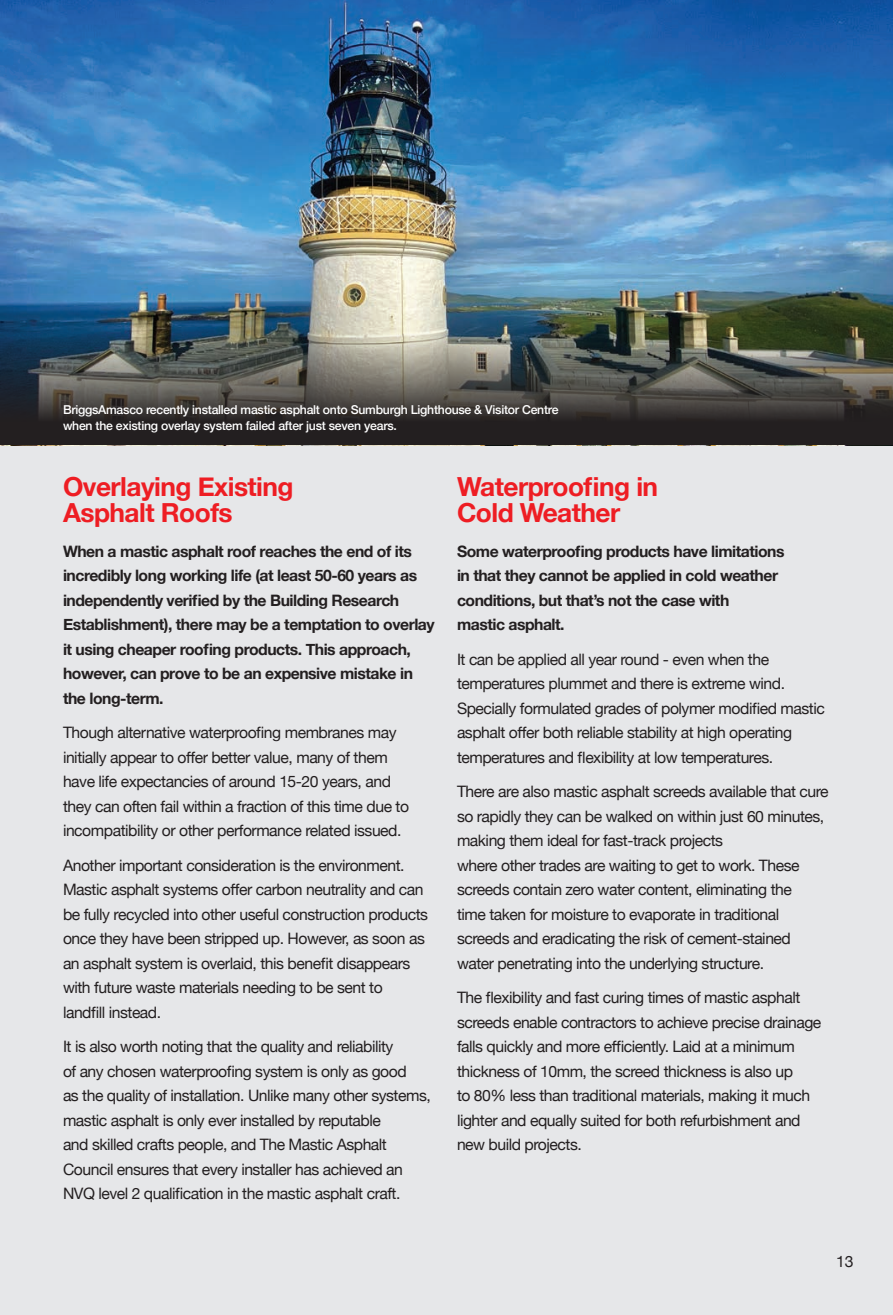
<style>
.page{position:relative;width:893px;height:1315px;background:#e6e7e9}
.page>*{position:absolute;margin:0;border:0;box-sizing:border-box;transform-origin:0 0}
.t1{font:700 26.25px/26.2px "Helvetica Neue";letter-spacing:-.02em;color:#ee1d23}
.t2{font:15.75px/24.5px "Helvetica Neue";letter-spacing:-.03em;color:#231f20}
.t3{font:700 15.75px/24.5px "Helvetica Neue";letter-spacing:-.03em;color:#231f20}
.t4{font:500 12.25px/15.8px "Helvetica Neue";letter-spacing:-.02em;color:#fff}
</style>
<div class="page">
<img style="left:0;top:0;width:893px;height:310px">
<img style="left:0;top:310px;width:893px;height:135px">
<p class="t4" style="left:63px;top:403px;width:497px">BriggsAmasco recently installed mastic asphalt onto Sumburgh Lighthouse &amp; Visitor Centre when the existing overlay system failed after just seven years.</p>
<h1 class="t1" style="left:63px;top:474px;width:232px">Overlaying Existing<br>Asphalt Roofs</h1>
<p class="t3" style="left:63px;top:539px;width:373px">When a mastic asphalt roof reaches the end of its incredibly long working life (at least 50-60 years as independently verified by the Building Research Establishment), there may be a temptation to overlay it using cheaper roofing products. This approach, however, can prove to be an expensive mistake in the long-term.</p>
<p class="t2" style="left:63px;top:721px;width:348px">Though alternative waterproofing membranes may initially appear to offer better value, many of them have life expectancies of around 15-20 years, and they can often fail within a fraction of this time due to incompatibility or other performance related issued.</p>
<p class="t2" style="left:63px;top:853px;width:367px">Another important consideration is the environment.<br>Mastic asphalt systems offer carbon neutrality and can be fully recycled into other useful construction products once they have been stripped up. However, as soon as an asphalt system is overlaid, this benefit disappears with future waste materials needing to be sent to landfill instead.</p>
<p class="t2" style="left:63px;top:1035px;width:369px">It is also worth noting that the quality and reliability<br>of any chosen waterproofing system is only as good<br>as the quality of installation. Unlike many other systems, mastic asphalt is only ever installed by reputable<br>and skilled crafts people, and The Mastic Asphalt Council ensures that every installer has achieved an NVQ level 2 qualification in the mastic asphalt craft.</p>
<h1 class="t1" style="left:457px;top:474px;width:203px">Waterproofing in<br>Cold Weather</h1>
<p class="t3" style="left:457px;top:539px;width:329px">Some waterproofing products have limitations in that they cannot be applied in cold weather conditions, but that’s not the case with<br>mastic asphalt.</p>
<p class="t2" style="left:457px;top:648px;width:369px">It can be applied all year round - even when the temperatures plummet and there is extreme wind.<br>Specially formulated grades of polymer modified mastic asphalt offer both reliable stability at high operating temperatures and flexibility at low temperatures.</p>
<p class="t2" style="left:457px;top:780px;width:373px">There are also mastic asphalt screeds available that cure so rapidly they can be walked on within just 60 minutes, making them ideal for fast-track projects<br>where other trades are waiting to get to work. These screeds contain zero water content, eliminating the<br>time taken for moisture to evaporate in traditional screeds and eradicating the risk of cement-stained water penetrating into the underlying structure.</p>
<p class="t2" style="left:457px;top:986px;width:366px">The flexibility and fast curing times of mastic asphalt screeds enable contractors to achieve precise drainage falls quickly and more efÏciently. Laid at a minimum thickness of 10mm, the screed thickness is also up<br>to 80% less than traditional materials, making it much lighter and equally suited for both refurbishment and new build projects.</p>
<p class="t2" style="left:836px;top:1250px;width:19px">13</p>
</div>
